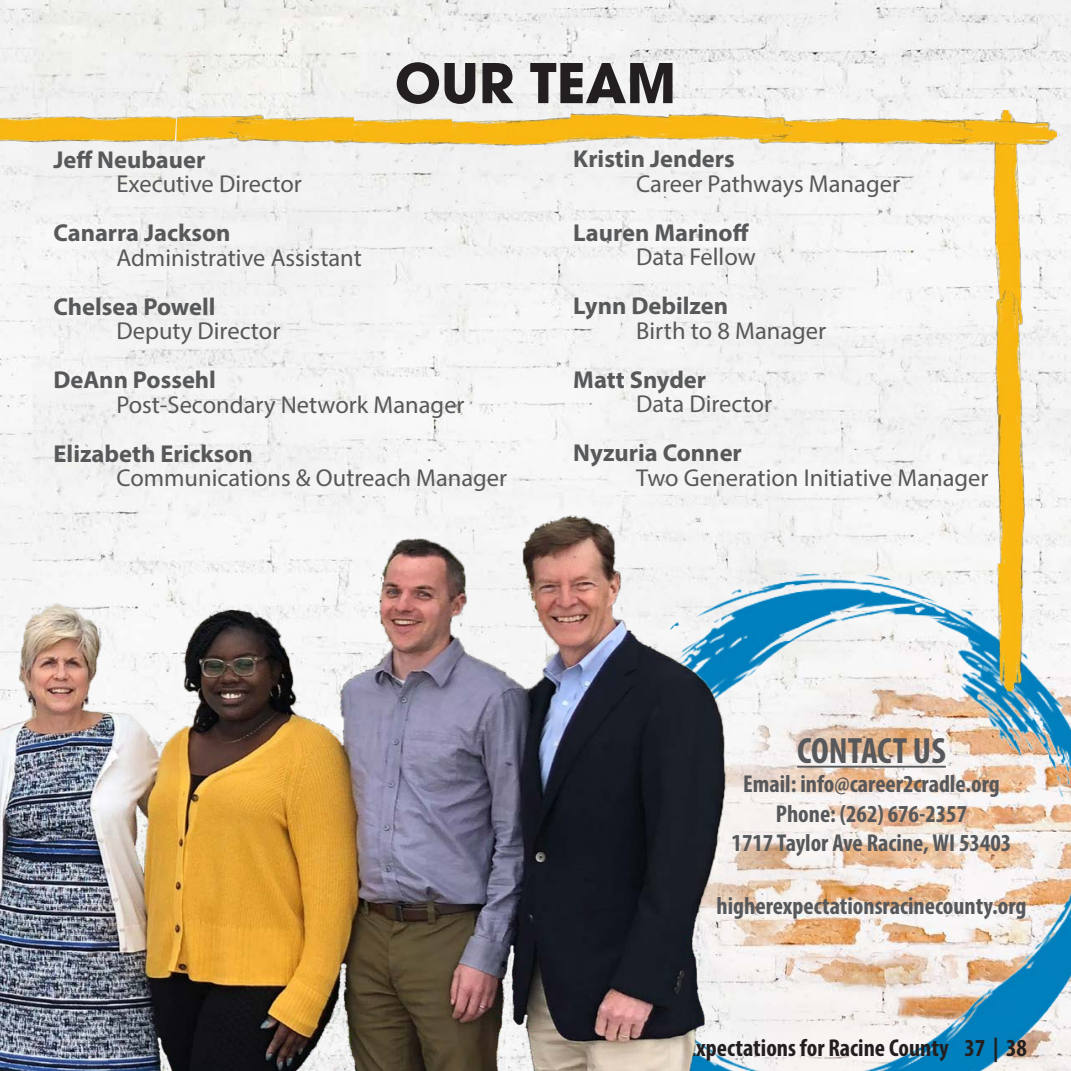
<style>
.page{position:relative;width:1071px;height:1071px;background:#fff}
.page>*{position:absolute;margin:0;border:0;box-sizing:border-box;transform-origin:0 0}
.t1{font:700 54.25px "ITC Avant Garde Pro";color:#231f20}
.t2{font:700 condensed 36.75px "Myriad Pro";color:#57585b}
.t3{font:24.5px "Myriad Pro";color:#57585a}
.t4{font:700 24.5px "Myriad Pro";color:#57585a}
.t5{font:700 condensed 24.5px "Myriad Pro";color:#57585b}
.t6{font:700 condensed 24.5px "Myriad Pro";color:#231f20}
</style>
<div class="page">
<img style="left:0;top:0;width:1071px;height:514px">
<img style="left:416px;top:71px;width:90px;height:130px">
<img style="left:175px;top:63px;width:98px;height:138px">
<img style="left:321px;top:70px;width:134px;height:129px">
<img style="left:225px;top:43px;width:133px;height:154px">
<img style="left:36px;top:43px;width:144px;height:155px">
<img style="left:0;top:45px;width:95px;height:153px">
<img style="left:361px;top:469px;width:710px;height:602px">
<hr style="left:797px;top:766px;width:149px;height:2px;background:#57585b">
<img style="left:943px;top:516px;width:128px;height:7px">
<img style="left:506px;top:64px;width:137px;height:148px">
<img style="left:936px;top:237px;width:135px;height:97px">
<img style="left:942px;top:418px;width:129px;height:98px">
<img style="left:940px;top:287px;width:131px;height:131px">
<img style="left:937px;top:107px;width:134px;height:143px">
<img style="left:914px;top:63px;width:148px;height:157px">
<img style="left:747px;top:56px;width:101px;height:141px">
<img style="left:565px;top:56px;width:137px;height:133px">
<img style="left:661px;top:58px;width:137px;height:157px">
<img style="left:830px;top:61px;width:148px;height:158px">
<img style="left:948px;top:561px;width:123px;height:134px">
<img style="left:0;top:514px;width:734px;height:557px">
<p class="t1" style="left:395px;top:47px;width:283px">OUR TEAM</p>
<p class="t4" style="left:53px;top:143px;width:154px">Jeff Neubauer</p>
<p class="t3" style="left:116px;top:169px;width:187px">Executive Director</p>
<p class="t4" style="left:53px;top:217px;width:179px">Canarra Jackson</p>
<p class="t3" style="left:116px;top:242px;width:247px">Administrative Assistant</p>
<p class="t4" style="left:53px;top:290px;width:164px">Chelsea Powell</p>
<p class="t3" style="left:116px;top:316px;width:166px">Deputy Director</p>
<p class="t4" style="left:53px;top:364px;width:164px">DeAnn Possehl</p>
<p class="t3" style="left:116px;top:389px;width:350px">Post-Secondary Network Manager</p>
<p class="t4" style="left:53px;top:437px;width:201px">Elizabeth Erickson</p>
<p class="t3" style="left:116px;top:463px;width:392px">Communications &amp; Outreach Manager</p>
<p class="t4" style="left:573px;top:143px;width:163px">Kristin Jenders</p>
<p class="t3" style="left:636px;top:169px;width:265px">Career Pathways Manager</p>
<p class="t4" style="left:573px;top:217px;width:177px">Lauren Marinoff</p>
<p class="t3" style="left:636px;top:242px;width:121px">Data Fellow</p>
<p class="t4" style="left:573px;top:290px;width:156px">Lynn Debilzen</p>
<p class="t3" style="left:636px;top:316px;width:191px">Birth to 8 Manager</p>
<p class="t4" style="left:573px;top:364px;width:134px">Matt Snyder</p>
<p class="t3" style="left:636px;top:389px;width:137px">Data Director</p>
<p class="t4" style="left:573px;top:437px;width:170px">Nyzuria Conner</p>
<p class="t3" style="left:636px;top:463px;width:354px">Two Generation Initiative Manager</p>
<p class="t2" style="left:797px;top:728px;width:150px">CONTACT US</p>
<p class="t5" style="left:743px;top:769px;width:258px">Email: info@career2cradle.org</p>
<p class="t5" style="left:776px;top:798px;width:193px">Phone: (262) 676-2357</p>
<p class="t5" style="left:732px;top:828px;width:281px">1717 Taylor Ave Racine, WI 53403</p>
<p class="t5" style="left:717px;top:891px;width:311px">higherexpectationsracinecounty.org</p>
<p class="t6" style="left:625px;top:1033px;width:403px">Higher Expectations for Racine County 37 | 38</p>
</div>
